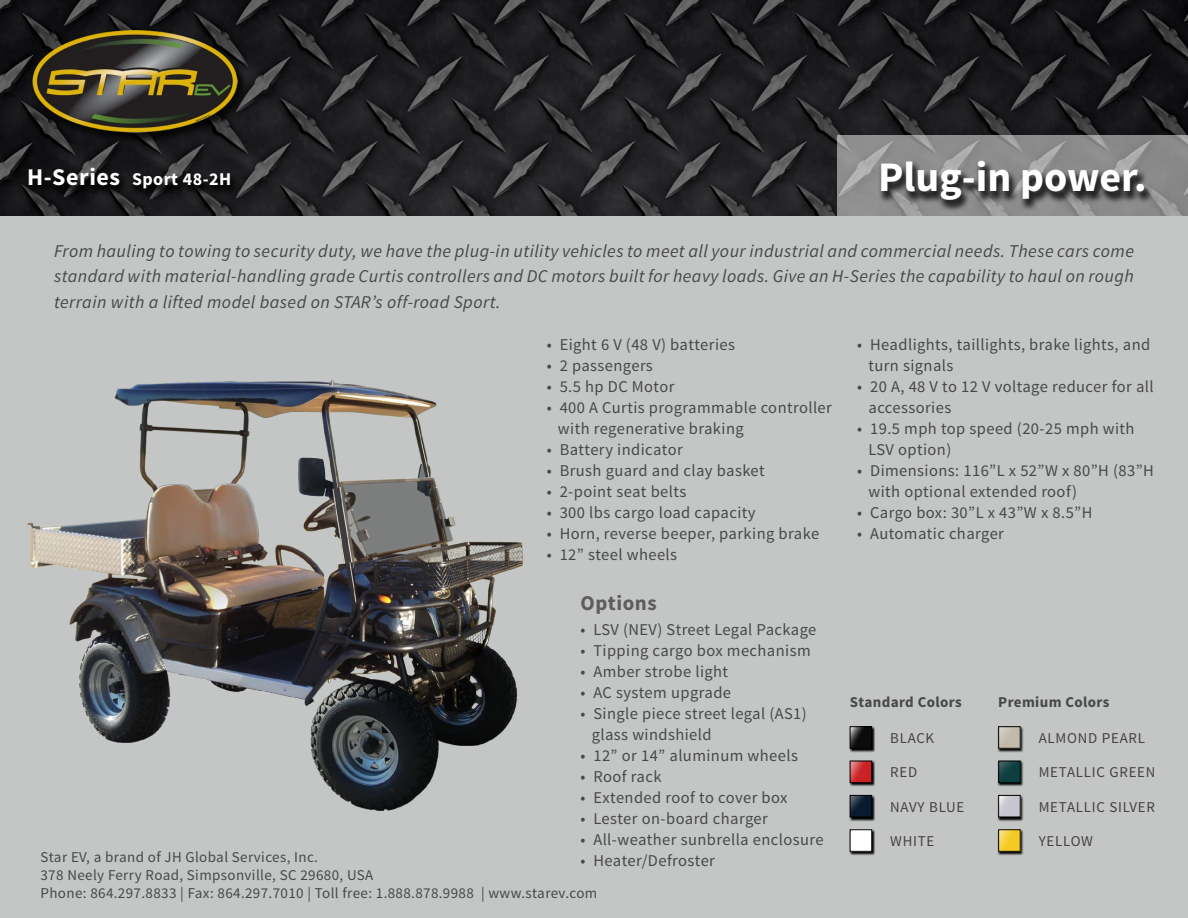
<style>
.page{position:relative;width:1188px;height:918px;background:#fff}
.page>*{position:absolute;margin:0;border:0;box-sizing:border-box;transform-origin:0 0}
.t1{font:700 42px "Source Sans Pro";color:#fff}
.t2{font:700 21px "Source Sans Pro";letter-spacing:.025em;color:#5e5d5c}
.t3{font:italic 18px/25.5px "Source Sans Pro";letter-spacing:.025em;color:#48484a;text-align:justify}
.t4{font:700 18px "Source Sans Pro";letter-spacing:.025em;color:#fff}
.t5{font:16.5px/21px "Source Sans Pro";letter-spacing:.025em;color:#48484a}
.t6{font:15px/18px "Source Sans Pro";letter-spacing:.025em;color:#48484a}
.t7{font:15px "Source Sans Pro";letter-spacing:.05em;color:#474342}
.t8{font:700 15px "Source Sans Pro";letter-spacing:.025em;color:#48484a}
.s1{font-size:24px}
</style>
<div class="page">
<div style="left:0;top:216px;width:1188px;height:702px;background:#c3c6c5"></div>
<svg style="left:0;top:0;width:1188px;height:216px;background:#222224"></svg>
<div style="left:30px;top:29px;width:218px;height:116px;background:#000;opacity:.75"></div>
<img style="left:33px;top:30px;width:204px;height:103px">
<div style="left:25px;top:166px;width:215px;height:35px;background:#000;opacity:.75"></div>
<svg style="left:837px;top:135px;width:351px;height:81px;background:#8f8f90"></svg>
<div style="left:878px;top:160px;width:277px;height:53px;background:#000;opacity:.75"></div>
<img style="left:27px;top:380px;width:496px;height:431px">
<svg style="left:849px;top:726px;width:26px;height:27px"></svg>
<img style="left:852px;top:728px;width:18px;height:19px">
<div style="left:850px;top:726px;width:22px;height:23px;border:1px solid #000"></div>
<svg style="left:997px;top:726px;width:27px;height:27px"></svg>
<img style="left:1000px;top:728px;width:19px;height:19px">
<div style="left:998px;top:726px;width:23px;height:23px;border:1px solid #000"></div>
<svg style="left:849px;top:760px;width:26px;height:27px"></svg>
<img style="left:852px;top:763px;width:18px;height:18px">
<div style="left:850px;top:761px;width:22px;height:22px;border:1px solid #000"></div>
<svg style="left:997px;top:760px;width:27px;height:27px"></svg>
<div style="left:998px;top:761px;width:23px;height:22px;border:1px solid #000"></div>
<svg style="left:999px;top:761px;width:21px;height:21px"></svg>
<svg style="left:849px;top:795px;width:26px;height:26px"></svg>
<div style="left:850px;top:795px;width:22px;height:22px;border:1px solid #000"></div>
<svg style="left:850px;top:796px;width:21px;height:21px"></svg>
<svg style="left:997px;top:795px;width:27px;height:26px"></svg>
<img style="left:1000px;top:797px;width:19px;height:18px">
<div style="left:998px;top:795px;width:23px;height:22px;border:1px solid #000"></div>
<svg style="left:849px;top:829px;width:26px;height:27px"></svg>
<img style="left:852px;top:831px;width:18px;height:19px">
<div style="left:850px;top:829px;width:22px;height:23px;border:1px solid #000"></div>
<svg style="left:997px;top:829px;width:27px;height:27px"></svg>
<img style="left:1000px;top:831px;width:19px;height:19px">
<div style="left:998px;top:829px;width:23px;height:23px;border:1px solid #000"></div>
<p class="t4" style="left:27px;top:167px;width:206px"><span class="s1">H-Series</span> Sport 48-2H</p>
<h1 class="t1" style="left:878px;top:150px;width:270px">Plug-in power.</h1>
<p class="t3" style="left:54px;top:238px;width:1082px">From hauling to towing to security duty, we have the plug-in utility vehicles to meet all your industrial and commercial needs. These cars come standard with material-handling grade Curtis controllers and DC motors built for heavy loads. Give an H-Series the capability to haul on rough terrain with a lifted model based on STAR’s off-road Sport.</p>
<p class="t5" style="left:547px;top:334px;width:190px">• Eight 6 V (48 V) batteries</p>
<p class="t5" style="left:547px;top:355px;width:108px">• 2 passengers</p>
<p class="t5" style="left:547px;top:376px;width:129px">• 5.5 hp DC Motor</p>
<p class="t5" style="left:558px;top:397px;width:275px;text-indent:-11px">• 400 A Curtis programmable controller with regenerative braking</p>
<p class="t5" style="left:547px;top:439px;width:138px">• Battery indicator</p>
<p class="t5" style="left:547px;top:460px;width:219px">• Brush guard and clay basket</p>
<p class="t5" style="left:547px;top:481px;width:141px">• 2-point seat belts</p>
<p class="t5" style="left:547px;top:502px;width:210px">• 300 lbs cargo load capacity</p>
<p class="t5" style="left:547px;top:523px;width:274px">• Horn, reverse beeper, parking brake</p>
<p class="t5" style="left:547px;top:544px;width:132px">• 12” steel wheels</p>
<p class="t2" style="left:580px;top:589px;width:78px">Options</p>
<p class="t5" style="left:580px;top:620px;width:237px">• LSV (NEV) Street Legal Package</p>
<p class="t5" style="left:580px;top:641px;width:232px">• Tipping cargo box mechanism</p>
<p class="t5" style="left:580px;top:662px;width:149px">• Amber strobe light</p>
<p class="t5" style="left:580px;top:683px;width:152px">• AC system upgrade</p>
<p class="t5" style="left:592px;top:704px;width:217px;text-indent:-11px">• Single piece street legal (AS1) glass windshield</p>
<p class="t5" style="left:580px;top:746px;width:219px">• 12” or 14” aluminum wheels</p>
<p class="t5" style="left:580px;top:767px;width:83px">• Roof rack</p>
<p class="t5" style="left:580px;top:788px;width:209px">• Extended roof to cover box</p>
<p class="t5" style="left:580px;top:809px;width:189px">• Lester on-board charger</p>
<p class="t5" style="left:580px;top:830px;width:245px">• All-weather sunbrella enclosure</p>
<p class="t5" style="left:580px;top:851px;width:136px">• Heater/Defroster</p>
<p class="t6" style="left:40px;top:848px;width:558px">Star EV, a brand of JH Global Services, Inc.<br>378 Neely Ferry Road, Simpsonville, SC 29680, USA<br>Phone: 864.297.8833 | Fax: 864.297.7010 | Toll free: 1.888.878.9988 | www.starev.com</p>
<p class="t5" style="left:868px;top:334px;width:283px;text-indent:-11px">• Headlights, taillights, brake lights, and turn signals</p>
<p class="t5" style="left:868px;top:376px;width:287px;text-indent:-11px">• 20 A, 48 V to 12 V voltage reducer for all accessories</p>
<p class="t5" style="left:868px;top:418px;width:268px;text-indent:-11px">• 19.5 mph top speed (20-25 mph with<br>LSV option)</p>
<p class="t5" style="left:868px;top:460px;width:287px;text-indent:-11px">• Dimensions: 116”L x 52”W x 80”H (83”H with optional extended roof)</p>
<p class="t5" style="left:857px;top:502px;width:237px">• Cargo box: 30”L x 43”W x 8.5”H</p>
<p class="t5" style="left:857px;top:523px;width:148px">• Automatic charger</p>
<p class="t8" style="left:850px;top:692px;width:113px">Standard Colors</p>
<p class="t8" style="left:998px;top:692px;width:113px">Premium Colors</p>
<p class="t7" style="left:890px;top:729px;width:46px">BLACK</p>
<p class="t7" style="left:1039px;top:729px;width:108px">ALMOND PEARL</p>
<p class="t7" style="left:890px;top:763px;width:29px">RED</p>
<p class="t7" style="left:1039px;top:763px;width:118px">METALLIC GREEN</p>
<p class="t7" style="left:890px;top:798px;width:76px">NAVY BLUE</p>
<p class="t7" style="left:1039px;top:798px;width:118px">METALLIC SILVER</p>
<p class="t7" style="left:890px;top:832px;width:46px">WHITE</p>
<p class="t7" style="left:1039px;top:832px;width:56px">YELLOW</p>
</div>
